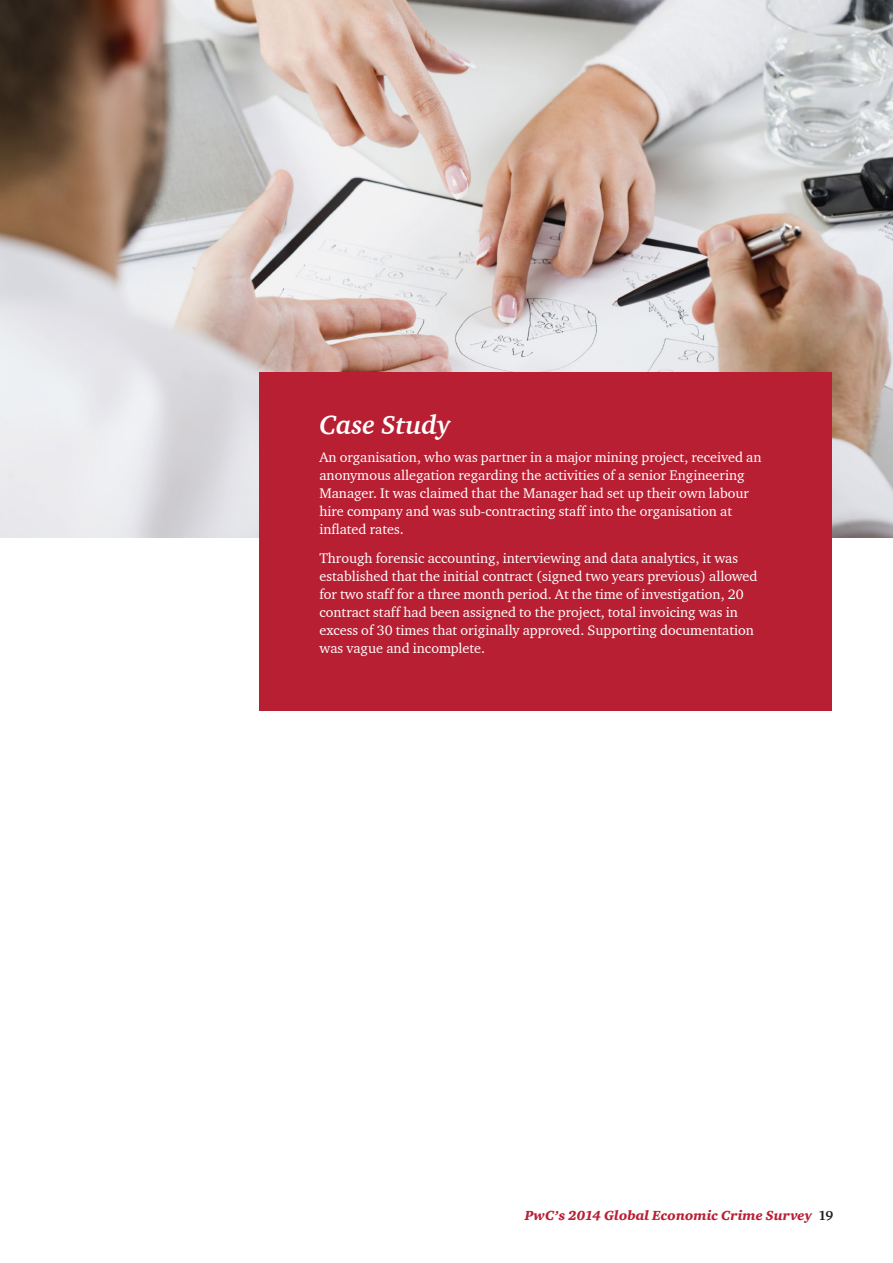
<style>
.page{position:relative;width:893px;height:1263px;background:#fff}
.page>*{position:absolute;margin:0;border:0;box-sizing:border-box;transform-origin:0 0}
._04A_-_Body_Text{font:italic 700 27px "Charter ITC";color:#fff}
._04A_-_Body_Text-2{font:14.25px/18px "Charter ITC";color:#fff}
.Main_Title_Small_wh{font:13.5px "Charter ITC Blac Ital";color:#b91f33}
.Main_Title_Small_wh-2{font:700 13.5px "Charter ITC";color:#231f20}
</style>
<div class="page">
<img style="left:0;top:0;width:893px;height:538px">
<div style="left:259px;top:372px;width:573px;height:338px;background:#b91f33"></div>
<p class="_04A_-_Body_Text" style="left:319px;top:408px;width:133px">Case Study</p>
<p class="_04A_-_Body_Text-2" style="left:319px;top:448px;width:444px">An organisation, who was partner in a major mining project, received an anonymous allegation regarding the activities of a senior Engineering Manager. It was claimed that the Manager had set up their own labour hire company and was sub-contracting staff into the organisation at inflated rates.</p>
<p class="_04A_-_Body_Text-2" style="left:319px;top:549px;width:440px">Through forensic accounting, interviewing and data analytics, it was established that the initial contract (signed two years previous) allowed for two staff for a three month period. At the time of investigation, 20 contract staff had been assigned to the project, total invoicing was in excess of 30 times that originally approved. Supporting documentation was vague and incomplete.</p>
<p class="Main_Title_Small_wh" style="left:525px;top:1207px;width:289px">PwC’s 2014 Global Economic Crime Survey</p>
<p class="Main_Title_Small_wh-2" style="left:818px;top:1207px;width:16px">19</p>
</div>
